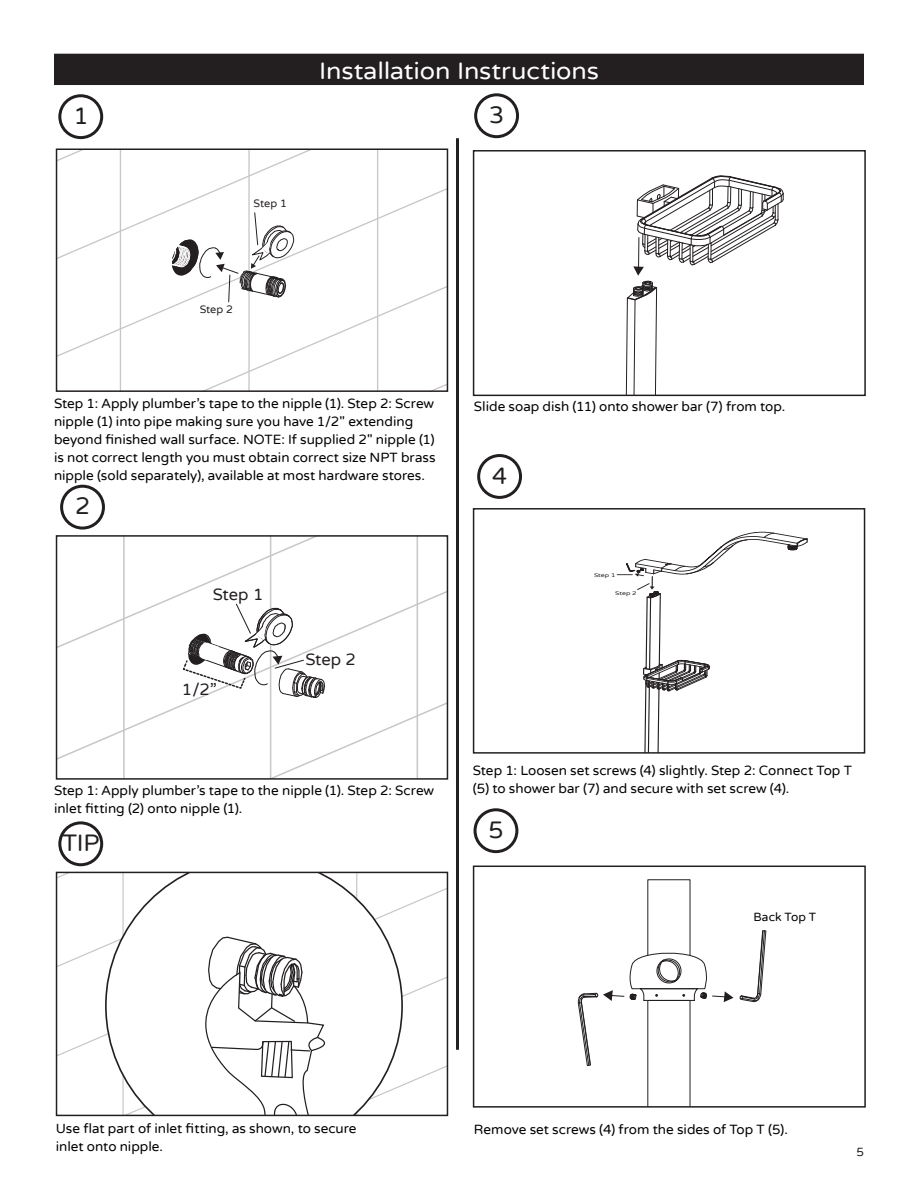
<style>
.page{position:relative;width:918px;height:1188px;background:#fff}
.page>*{position:absolute;margin:0;border:0;box-sizing:border-box;transform-origin:0 0}
.Header_BAR{font:24px "Varela Round";letter-spacing:-.005em;color:#fff;scale:1.05 1}
.Sub_Italic_Gray{font:24px "Varela Round";color:#231f20}
.t1{font:16.5px "Varela Round";color:#231f20}
.Sub_Italic_Gray-2{font:13.5px/18px "Varela Round";color:#000}
.Sub_Italic_Gray-3{font:12px "Varela Round";letter-spacing:.005em;color:#000}
.Page_Number{font:12px "Varela Round";color:#231f20}
.t2{font:10.8px "Varela Round";color:#231f20}
.t3{font:5.4px "Varela Round";color:#231f20;scale:1.31 1}
</style>
<div class="page">
<div style="left:54px;top:54px;width:810px;height:31px;background:#231f20"></div>
<svg style="left:159px;top:538px;width:286px;height:65px"></svg>
<hr style="left:417px;top:536px;width:1px;height:243px;background:#231f20">
<hr style="left:123px;top:536px;width:2px;height:243px;background:#231f20">
<hr style="left:270px;top:536px;width:1px;height:243px;background:#231f20">
<svg style="left:59px;top:603px;width:386px;height:174px"></svg>
<div style="left:56px;top:535px;width:392px;height:245px;border:2px solid #231f20"></div>
<svg style="left:59px;top:875px;width:386px;height:238px"></svg>
<div style="left:56px;top:872px;width:392px;height:244px;border:2px solid #231f20"></div>
<svg style="left:59px;top:151px;width:386px;height:61px"></svg>
<hr style="left:377px;top:149px;width:1px;height:242px;background:#231f20">
<hr style="left:120px;top:149px;width:1px;height:242px;background:#231f20">
<hr style="left:248px;top:149px;width:2px;height:242px;background:#231f20">
<svg style="left:59px;top:212px;width:386px;height:177px"></svg>
<div style="left:56px;top:148px;width:392px;height:244px;border:2px solid #231f20"></div>
<div style="left:58px;top:94px;width:45px;height:45px;border:3px solid #231f20;border-radius:50%"></div>
<div style="left:60px;top:485px;width:45px;height:45px;border:3px solid #231f20;border-radius:50%"></div>
<hr style="left:456px;top:138px;width:3px;height:912px;background:#231f20">
<div style="left:58px;top:821px;width:45px;height:45px;border:3px solid #231f20;border-radius:50%"></div>
<svg style="left:578px;top:930px;width:188px;height:175px"></svg>
<div style="left:473px;top:866px;width:393px;height:242px;border:2px solid #231f20"></div>
<svg style="left:625px;top:175px;width:159px;height:218px"></svg>
<div style="left:473px;top:150px;width:393px;height:246px;border:2px solid #231f20"></div>
<svg style="left:617px;top:532px;width:191px;height:219px"></svg>
<div style="left:473px;top:508px;width:392px;height:246px;border:2px solid #231f20"></div>
<div style="left:477px;top:454px;width:45px;height:45px;border:3px solid #231f20;border-radius:50%"></div>
<div style="left:474px;top:808px;width:44px;height:45px;border:3px solid #231f20;border-radius:50%"></div>
<div style="left:474px;top:93px;width:45px;height:45px;border:3px solid #231f20;border-radius:50%"></div>
<p class="Sub_Italic_Gray" style="left:73px;top:102px;width:17px">1</p>
<p class="t2" style="left:254px;top:197px;width:35px">Step 1</p>
<p class="Header_BAR" style="left:319px;top:57px;width:268px">Installation Instructions</p>
<p class="Sub_Italic_Gray" style="left:489px;top:101px;width:17px">3</p>
<p class="t2" style="left:200px;top:303px;width:35px">Step 2</p>
<p class="Sub_Italic_Gray-2" style="left:54px;top:395px;width:383px">Step 1: Apply plumber's tape to the nipple (1). Step 2: Screw nipple (1) into pipe making sure you have 1/2" extending beyond finished wall surface. NOTE: If supplied 2" nipple (1) is not correct length you must obtain correct size NPT brass nipple (sold separately), available at most hardware stores.</p>
<p class="Sub_Italic_Gray" style="left:75px;top:492px;width:17px">2</p>
<p class="t1" style="left:213px;top:585px;width:52px">Step 1</p>
<p class="t1" style="left:182px;top:680px;width:36px">1/2”</p>
<p class="t1" style="left:305px;top:650px;width:52px">Step 2</p>
<p class="Sub_Italic_Gray-2" style="left:54px;top:782px;width:382px">Step 1: Apply plumber's tape to the nipple (1). Step 2: Screw inlet fitting (2) onto nipple (1).</p>
<p class="Sub_Italic_Gray" style="left:63px;top:829px;width:38px">TIP</p>
<p class="Sub_Italic_Gray-2" style="left:474px;top:398px;width:313px">Slide soap dish (11) onto shower bar (7) from top.</p>
<p class="Sub_Italic_Gray" style="left:492px;top:462px;width:17px">4</p>
<p class="t3" style="left:594px;top:572px;width:18px">Step 1</p>
<p class="t3" style="left:615px;top:590px;width:18px">Step 2</p>
<p class="Sub_Italic_Gray-2" style="left:473px;top:762px;width:381px">Step 1: Loosen set screws (4) slightly. Step 2: Connect Top T (5) to shower bar (7) and secure with set screw (4).</p>
<p class="Sub_Italic_Gray" style="left:489px;top:816px;width:17px">5</p>
<p class="Sub_Italic_Gray-3" style="left:754px;top:910px;width:64px">Back Top T</p>
<p class="Sub_Italic_Gray-2" style="left:56px;top:1120px;width:302px">Use flat part of inlet fitting, as shown, to secure inlet onto nipple.</p>
<p class="Sub_Italic_Gray-2" style="left:474px;top:1121px;width:315px">Remove set screws (4) from the sides of Top T (5).</p>
<p class="Page_Number" style="left:856px;top:1144px;width:9px">5</p>
</div>
